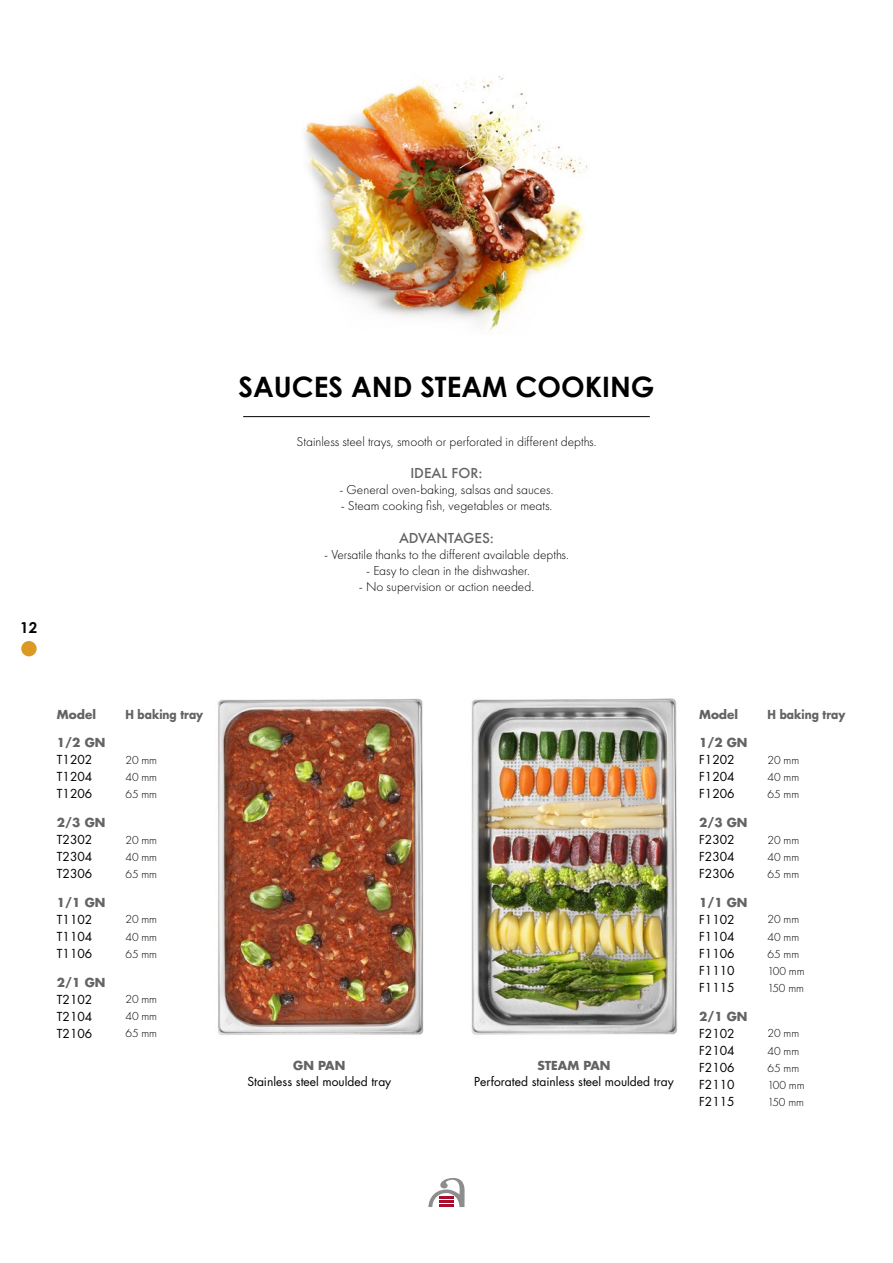
<style>
.page{position:relative;width:893px;height:1263px;background:#fff}
.page>*{position:absolute;margin:0;border:0;box-sizing:border-box;transform-origin:0 0}
.t1{font:700 28.2px "Cent Goth WGL";color:#000}
.t2{font:700 15px "Century Gothic";color:#000}
.t3{font:300 13.35px "Futura PT";color:#000}
.t4{font:500 13.35px "Futura";color:#636363}
.t5{font:12px "Futura Std";color:#000}
.t6{font:300 12px "Futura PT";color:#000}
.t7{font:700 12px "Futura";color:#636363}
.t8{font:700 12px "Futura";color:#636363;scale:.88 1}
</style>
<div class="page">
<div style="left:21px;top:641px;width:16px;height:15px;background:#da9a23;border-radius:50%"></div>
<svg style="left:428px;top:1178px;width:37px;height:29px"></svg>
<img style="left:218px;top:698px;width:206px;height:337px">
<img style="left:471px;top:698px;width:206px;height:337px">
<img style="left:304px;top:76px;width:284px;height:254px">
<hr style="left:243px;top:416px;width:407px;height:1px;background:#000">
<p class="t2" style="left:20px;top:618px;width:18px">12</p>
<h1 class="t1" style="left:238px;top:365px;width:418px">SAUCES AND STEAM COOKING</h1>
<p class="t3" style="left:297px;top:434px;width:301px">Stainless steel trays, smooth or perforated in different depths.</p>
<p class="t4" style="left:410px;top:464px;width:74px">IDEAL FOR:</p>
<p class="t3" style="left:339px;top:482px;width:215px">- General oven-baking, salsas and sauces.</p>
<p class="t3" style="left:341px;top:498px;width:213px">- Steam cooking fish, vegetables or meats.</p>
<p class="t4" style="left:399px;top:528px;width:96px">ADVANTAGES:</p>
<p class="t3" style="left:324px;top:546px;width:246px">- Versatile thanks to the different available depths.</p>
<p class="t3" style="left:366px;top:563px;width:165px">- Easy to clean in the dishwasher.</p>
<p class="t3" style="left:359px;top:579px;width:177px">- No supervision or action needed.</p>
<p class="t7" style="left:57px;top:706px;width:41px">Model</p>
<p class="t8" style="left:125px;top:706px;width:90px">H baking tray</p>
<p class="t7" style="left:699px;top:706px;width:41px">Model</p>
<p class="t8" style="left:767px;top:706px;width:90px">H baking tray</p>
<p class="t7" style="left:57px;top:735px;width:50px">1/2 GN</p>
<p class="t5" style="left:57px;top:752px;width:37px">T1202</p>
<p class="t6" style="left:125px;top:753px;width:33px">20 mm</p>
<p class="t5" style="left:57px;top:769px;width:37px">T1204</p>
<p class="t6" style="left:125px;top:770px;width:33px">40 mm</p>
<p class="t5" style="left:57px;top:786px;width:37px">T1206</p>
<p class="t6" style="left:125px;top:787px;width:33px">65 mm</p>
<p class="t7" style="left:57px;top:814px;width:50px">2/3 GN</p>
<p class="t5" style="left:57px;top:832px;width:37px">T2302</p>
<p class="t6" style="left:125px;top:833px;width:33px">20 mm</p>
<p class="t5" style="left:57px;top:849px;width:37px">T2304</p>
<p class="t6" style="left:125px;top:850px;width:33px">40 mm</p>
<p class="t5" style="left:57px;top:866px;width:37px">T2306</p>
<p class="t6" style="left:125px;top:867px;width:33px">65 mm</p>
<p class="t7" style="left:57px;top:894px;width:50px">1/1 GN</p>
<p class="t5" style="left:57px;top:912px;width:37px">T1102</p>
<p class="t6" style="left:125px;top:913px;width:33px">20 mm</p>
<p class="t5" style="left:57px;top:929px;width:37px">T1104</p>
<p class="t6" style="left:125px;top:930px;width:33px">40 mm</p>
<p class="t5" style="left:57px;top:946px;width:37px">T1106</p>
<p class="t6" style="left:125px;top:947px;width:33px">65 mm</p>
<p class="t7" style="left:57px;top:974px;width:50px">2/1 GN</p>
<p class="t5" style="left:57px;top:991px;width:37px">T2102</p>
<p class="t6" style="left:125px;top:992px;width:33px">20 mm</p>
<p class="t5" style="left:57px;top:1009px;width:37px">T2104</p>
<p class="t6" style="left:125px;top:1009px;width:33px">40 mm</p>
<p class="t5" style="left:57px;top:1026px;width:37px">T2106</p>
<p class="t6" style="left:125px;top:1027px;width:33px">65 mm</p>
<p class="t7" style="left:293px;top:1057px;width:54px">GN PAN</p>
<p class="t5" style="left:247px;top:1074px;width:145px">Stainless steel moulded tray</p>
<p class="t7" style="left:537px;top:1057px;width:75px">STEAM PAN</p>
<p class="t5" style="left:474px;top:1074px;width:201px">Perforated stainless steel moulded tray</p>
<p class="t7" style="left:699px;top:735px;width:50px">1/2 GN</p>
<p class="t5" style="left:699px;top:752px;width:37px">F1202</p>
<p class="t6" style="left:767px;top:753px;width:33px">20 mm</p>
<p class="t5" style="left:699px;top:769px;width:37px">F1204</p>
<p class="t6" style="left:767px;top:770px;width:33px">40 mm</p>
<p class="t5" style="left:699px;top:786px;width:37px">F1206</p>
<p class="t6" style="left:767px;top:787px;width:33px">65 mm</p>
<p class="t7" style="left:699px;top:814px;width:50px">2/3 GN</p>
<p class="t5" style="left:699px;top:832px;width:37px">F2302</p>
<p class="t6" style="left:767px;top:833px;width:33px">20 mm</p>
<p class="t5" style="left:699px;top:849px;width:37px">F2304</p>
<p class="t6" style="left:767px;top:850px;width:33px">40 mm</p>
<p class="t5" style="left:699px;top:866px;width:37px">F2306</p>
<p class="t6" style="left:767px;top:867px;width:33px">65 mm</p>
<p class="t7" style="left:699px;top:894px;width:50px">1/1 GN</p>
<p class="t5" style="left:699px;top:912px;width:37px">F1102</p>
<p class="t6" style="left:767px;top:913px;width:33px">20 mm</p>
<p class="t5" style="left:699px;top:929px;width:37px">F1104</p>
<p class="t6" style="left:767px;top:930px;width:33px">40 mm</p>
<p class="t5" style="left:699px;top:946px;width:37px">F1106</p>
<p class="t6" style="left:767px;top:947px;width:33px">65 mm</p>
<p class="t5" style="left:699px;top:963px;width:37px">F1110</p>
<p class="t6" style="left:767px;top:964px;width:39px">100 mm</p>
<p class="t5" style="left:699px;top:980px;width:37px">F1115</p>
<p class="t6" style="left:767px;top:981px;width:38px">150 mm</p>
<p class="t7" style="left:699px;top:1008px;width:50px">2/1 GN</p>
<p class="t5" style="left:699px;top:1026px;width:37px">F2102</p>
<p class="t6" style="left:767px;top:1027px;width:33px">20 mm</p>
<p class="t5" style="left:699px;top:1043px;width:37px">F2104</p>
<p class="t6" style="left:767px;top:1044px;width:33px">40 mm</p>
<p class="t5" style="left:699px;top:1060px;width:37px">F2106</p>
<p class="t6" style="left:767px;top:1061px;width:33px">65 mm</p>
<p class="t5" style="left:699px;top:1077px;width:37px">F2110</p>
<p class="t6" style="left:767px;top:1078px;width:39px">100 mm</p>
<p class="t5" style="left:699px;top:1094px;width:37px">F2115</p>
<p class="t6" style="left:767px;top:1095px;width:38px">150 mm</p>
</div>
